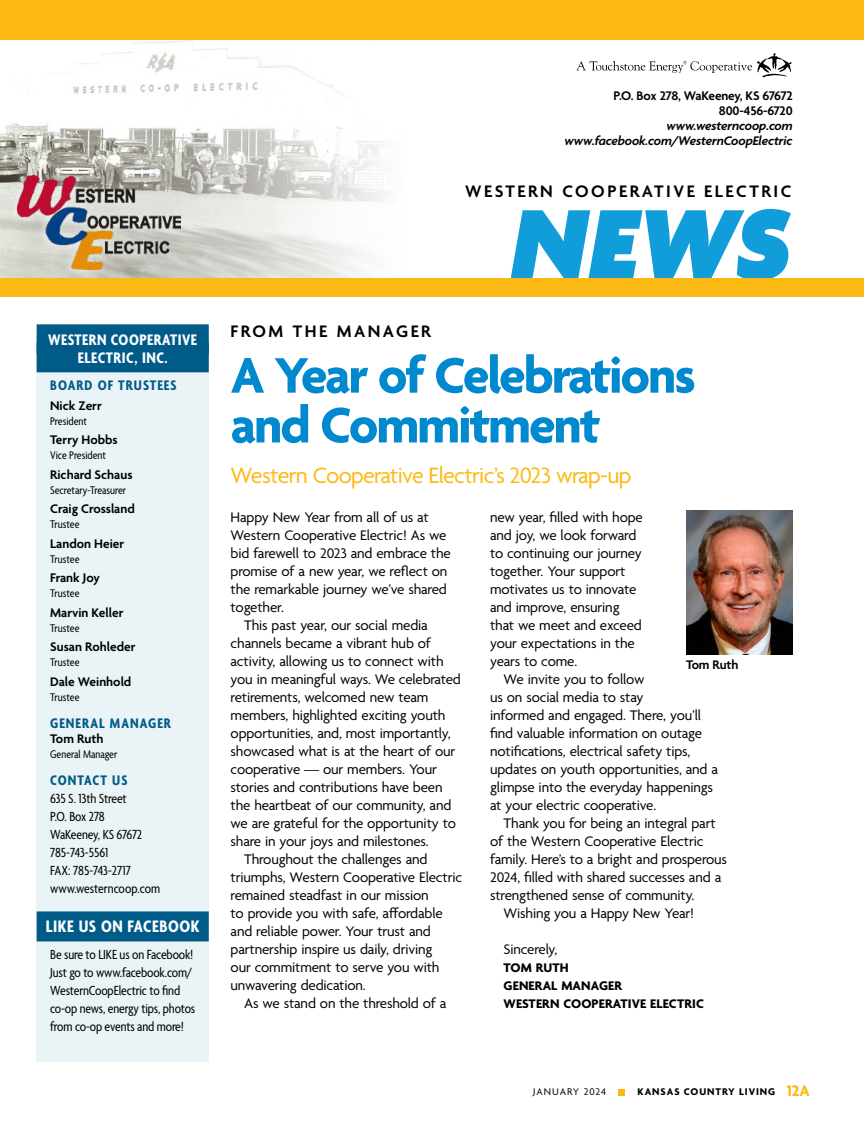
<style>
.page{position:relative;width:864px;height:1134px;background:#fff}
.page>*{position:absolute;margin:0;border:0;box-sizing:border-box;transform-origin:0 0}
.t1{font:italic 900 108px "Agenda";color:#109dd9}
.t2{font:700 54px/49.8px "Agenda";letter-spacing:-.035em;color:#0089cf}
.t3{font:24px "Agenda";letter-spacing:-.03em;color:#fdb913}
.t4{font:600 18px "Agenda";letter-spacing:.14em;color:#000}
.t5{font:700 condensed 18px "Agenda";letter-spacing:.03em;color:#fff}
.t6{font:700 condensed 16.5px/18px "Agenda";letter-spacing:.03em;color:#fff;text-align:center}
.t7{font:15px/18px "Agenda";letter-spacing:-.01em;color:#000}
.t8{font:700 condensed 15px "Agenda";letter-spacing:.07em;color:#005b89}
.t9{font:condensed 14.25px/18px "Agenda";letter-spacing:-.01em;color:#000}
.t10{font:600 13.5px/15px "Agenda";color:#000;text-align:right}
.t11{font:italic 600 13.5px/15px "Agenda";letter-spacing:-.015em;color:#000;text-align:right}
.t12{font:700 13.5px/18px "Agenda";letter-spacing:.01em;color:#000}
.t13{font:condensed 12px "Agenda";color:#000}
.t14{font:700 10.5px "Agenda";letter-spacing:.09em;color:#000}
.t15{font:10.5px "Agenda";letter-spacing:.09em;color:#000}
.s1{font-size:16.5px;color:#fdb913}
</style>
<div class="page">
<img style="left:0;top:40px;width:403px;height:239px">
<svg style="left:576px;top:53px;width:216px;height:25px"></svg>
<div style="left:37px;top:334px;width:172px;height:728px;background:#eaf3f5"></div>
<div style="left:37px;top:324px;width:172px;height:30px;background:#005b89"></div>
<div style="left:37px;top:342px;width:172px;height:30px;background:#005b89"></div>
<div style="left:37px;top:911px;width:172px;height:30px;background:#005b89"></div>
<div style="left:0;top:279px;width:864px;height:18px;background:#fdb913"></div>
<div style="left:8px;top:166px;width:181px;height:114px;background:#fff;opacity:.75"></div>
<img style="left:18px;top:176px;width:162px;height:94px">
<img style="left:686px;top:511px;width:107px;height:144px">
<div style="left:618px;top:1089px;width:7px;height:6px;background:#fdb913"></div>
<div style="left:0;top:0;width:864px;height:40px;background:#fdb913"></div>
<p class="t6" style="left:48px;top:332px;width:150px">WESTERN COOPERATIVE<br>ELECTRIC, INC.</p>
<p class="t8" style="left:50px;top:377px;width:128px">BOARD OF TRUSTEES</p>
<p class="t10" style="left:50px;top:399px;width:53px">Nick Zerr</p>
<p class="t13" style="left:50px;top:415px;width:38px">President</p>
<p class="t10" style="left:50px;top:433px;width:69px">Terry Hobbs</p>
<p class="t13" style="left:50px;top:449px;width:57px">Vice President</p>
<p class="t10" style="left:50px;top:468px;width:84px">Richard Schaus</p>
<p class="t13" style="left:50px;top:484px;width:78px">Secretary-Treasurer</p>
<p class="t10" style="left:50px;top:502px;width:86px">Craig Crossland</p>
<p class="t13" style="left:50px;top:518px;width:31px">Trustee</p>
<p class="t10" style="left:50px;top:537px;width:76px">Landon Heier</p>
<p class="t13" style="left:50px;top:553px;width:31px">Trustee</p>
<p class="t10" style="left:50px;top:571px;width:51px">Frank Joy</p>
<p class="t13" style="left:50px;top:587px;width:31px">Trustee</p>
<p class="t10" style="left:50px;top:606px;width:75px">Marvin Keller</p>
<p class="t13" style="left:50px;top:622px;width:31px">Trustee</p>
<p class="t10" style="left:50px;top:640px;width:87px">Susan Rohleder</p>
<p class="t13" style="left:50px;top:656px;width:31px">Trustee</p>
<p class="t10" style="left:50px;top:675px;width:83px">Dale Weinhold</p>
<p class="t13" style="left:50px;top:691px;width:31px">Trustee</p>
<p class="t8" style="left:50px;top:715px;width:122px">GENERAL MANAGER</p>
<p class="t10" style="left:50px;top:732px;width:55px">Tom Ruth</p>
<p class="t13" style="left:50px;top:748px;width:69px">General Manager</p>
<p class="t8" style="left:50px;top:772px;width:79px">CONTACT US</p>
<p class="t9" style="left:50px;top:790px;width:112px">635 S. 13th Street<br>P.O. Box 278<br>WaKeeney, KS 67672<br>785-743-5561<br>FAX: 785-743-2717 www.westerncoop.com</p>
<p class="t5" style="left:46px;top:917px;width:155px">LIKE US ON FACEBOOK</p>
<p class="t9" style="left:50px;top:947px;width:147px">Be sure to LIKE us on Facebook!<br>Just go to www.facebook.com/<br>WesternCoopElectric to find co-op news, energy tips, photos from co-op events and more!</p>
<p class="t10" style="left:614px;top:89px;width:181px">P.O. Box 278, WaKeeney, KS 67672<br>800-456-6720</p>
<p class="t11" style="left:565px;top:119px;width:230px">www.westerncoop.com www.facebook.com/WesternCoopElectric</p>
<p class="t4" style="left:465px;top:181px;width:328px">WESTERN COOPERATIVE ELECTRIC</p>
<h1 class="t1" style="left:511px;top:187px;width:282px">NEWS</h1>
<p class="t4" style="left:231px;top:321px;width:202px">FROM THE MANAGER</p>
<h2 class="t2" style="left:231px;top:354px;width:467px">A Year of Celebrations and Commitment</h2>
<h3 class="t3" style="left:231px;top:462px;width:403px">Western Cooperative Electric’s 2023 wrap-up</h3>
<p class="t7" style="left:231px;top:509px;width:200px">Happy New Year from all of us at</p>
<p class="t7" style="left:231px;top:527px;width:217px">Western Cooperative Electric! As we</p>
<p class="t7" style="left:231px;top:545px;width:222px">bid farewell to 2023 and embrace the</p>
<p class="t7" style="left:231px;top:563px;width:218px">promise of a new year, we reflect on</p>
<p class="t7" style="left:231px;top:581px;width:218px">the remarkable journey we’ve shared</p>
<p class="t7" style="left:231px;top:599px;width:55px">together.</p>
<p class="t7" style="left:244px;top:617px;width:185px">This past year, our social media</p>
<p class="t7" style="left:231px;top:635px;width:202px">channels became a vibrant hub of</p>
<p class="t7" style="left:231px;top:653px;width:214px">activity, allowing us to connect with</p>
<p class="t7" style="left:231px;top:671px;width:232px">you in meaningful ways. We celebrated</p>
<p class="t7" style="left:231px;top:689px;width:199px">retirements, welcomed new team</p>
<p class="t7" style="left:231px;top:707px;width:216px">members, highlighted exciting youth</p>
<p class="t7" style="left:231px;top:725px;width:222px">opportunities, and, most importantly,</p>
<p class="t7" style="left:231px;top:743px;width:226px">showcased what is at the heart of our</p>
<p class="t7" style="left:231px;top:761px;width:208px">cooperative — our members. Your</p>
<p class="t7" style="left:231px;top:779px;width:214px">stories and contributions have been</p>
<p class="t7" style="left:231px;top:797px;width:222px">the heartbeat of our community, and</p>
<p class="t7" style="left:231px;top:815px;width:227px">we are grateful for the opportunity to</p>
<p class="t7" style="left:231px;top:833px;width:200px">share in your joys and milestones.</p>
<p class="t7" style="left:244px;top:851px;width:185px">Throughout the challenges and</p>
<p class="t7" style="left:231px;top:869px;width:233px">triumphs, Western Cooperative Electric</p>
<p class="t7" style="left:231px;top:887px;width:200px">remained steadfast in our mission</p>
<p class="t7" style="left:231px;top:905px;width:214px">to provide you with safe, affordable</p>
<p class="t7" style="left:231px;top:923px;width:202px">and reliable power. Your trust and</p>
<p class="t7" style="left:231px;top:941px;width:203px">partnership inspire us daily, driving</p>
<p class="t7" style="left:231px;top:959px;width:210px">our commitment to serve you with</p>
<p class="t7" style="left:231px;top:977px;width:137px">unwavering dedication.</p>
<p class="t7" style="left:244px;top:995px;width:204px">As we stand on the threshold of a</p>
<p class="t7" style="left:490px;top:509px;width:154px">new year, filled with hope and joy, we look forward to continuing our journey together. Your support motivates us to innovate and improve, ensuring that we meet and exceed your expectations in the years to come.</p>
<p class="t7" style="left:490px;top:671px;width:230px;text-indent:14px">We invite you to follow<br>us on social media to stay<br>informed and engaged. There, you’ll find valuable information on outage notifications, electrical safety tips, updates on youth opportunities, and a glimpse into the everyday happenings at your electric cooperative.</p>
<p class="t7" style="left:504px;top:815px;width:214px">Thank you for being an integral part</p>
<p class="t7" style="left:490px;top:833px;width:215px">of the Western Cooperative Electric</p>
<p class="t7" style="left:490px;top:851px;width:239px">family. Here’s to a bright and prosperous</p>
<p class="t7" style="left:490px;top:869px;width:233px">2024, filled with shared successes and a</p>
<p class="t7" style="left:490px;top:887px;width:206px">strengthened sense of community.</p>
<p class="t7" style="left:504px;top:905px;width:192px">Wishing you a Happy New Year!</p>
<p class="t7" style="left:504px;top:941px;width:55px">Sincerely,</p>
<p class="t12" style="left:504px;top:960px;width:202px">TOM RUTH<br>GENERAL MANAGER<br>WESTERN COOPERATIVE ELECTRIC</p>
<p class="t10" style="left:686px;top:658px;width:54px">Tom Ruth</p>
<p class="t15" style="left:533px;top:1086px;width:75px">JANUARY 2024</p>
<p class="t14" style="left:638px;top:1086px;width:174px">KANSAS COUNTRY LIVING <span class="s1">12A</span></p>
</div>
